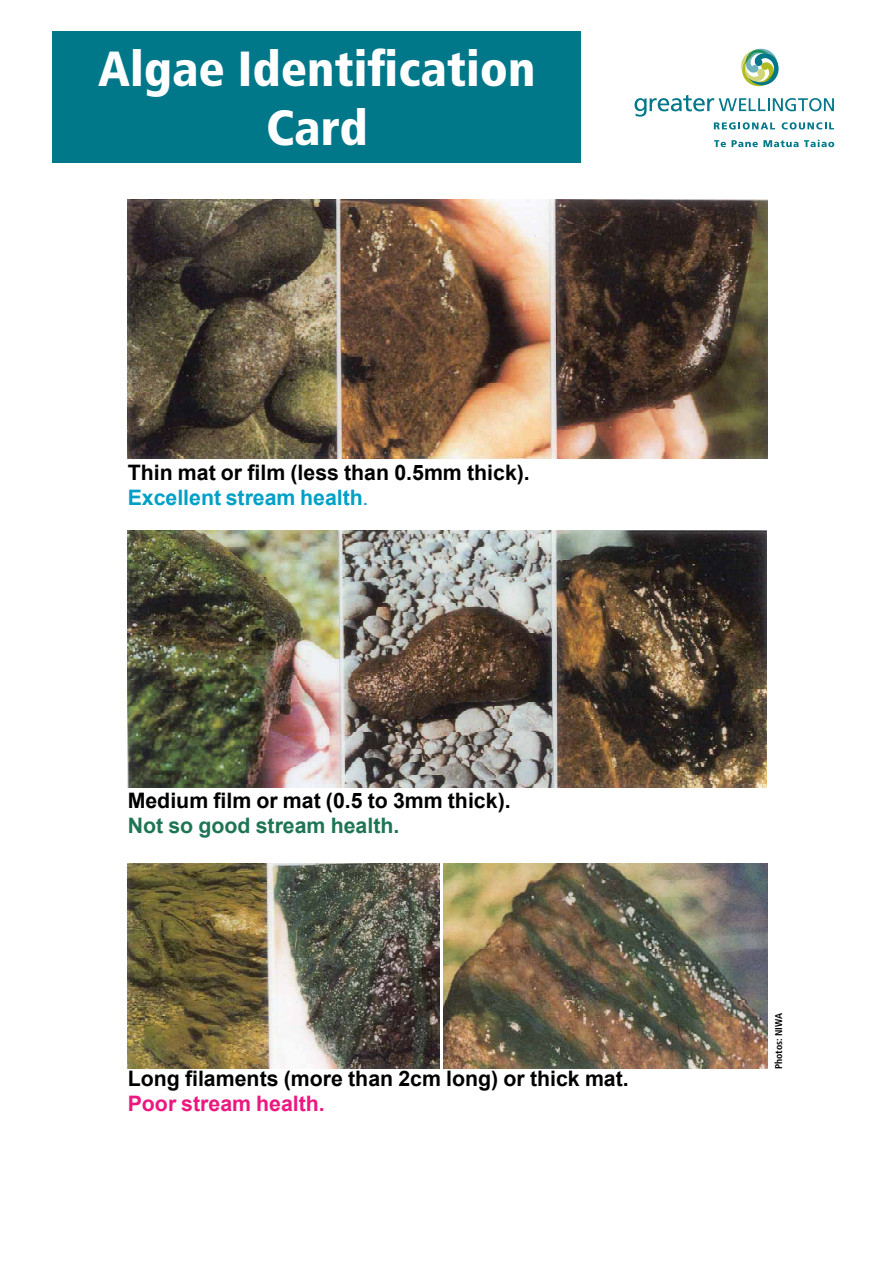
<style>
.page{position:relative;width:893px;height:1263px;background:#fff}
.page>*{position:absolute;margin:0;border:0;box-sizing:border-box;transform-origin:0 0}
.t1{font:900 condensed 49.35px/59.1px "Frutiger LT Std";color:#fff;text-align:center}
.t2{font:700 21.3px/25.3px "Arial";color:#000}
.t3{font:700 21.3px "Arial";color:#1e7554}
.t4{font:700 21.3px "Arial";color:#ed1780}
.t5{font:700 condensed 9.9px "Frutiger LT Std";color:#000}
.s1{color:#00a0c6}
.s2{font-weight:400;color:#00a0c6}
</style>
<div class="page">
<svg style="left:714px;top:140px;width:12px;height:7px"></svg>
<svg style="left:732px;top:140px;width:102px;height:7px"></svg>
<svg style="left:634px;top:95px;width:200px;height:35px"></svg>
<svg style="left:741px;top:48px;width:38px;height:39px"></svg>
<img style="left:127px;top:199px;width:640px;height:260px">
<img style="left:128px;top:530px;width:638px;height:257px">
<img style="left:443px;top:864px;width:324px;height:204px">
<img style="left:127px;top:863px;width:313px;height:205px">
<div style="left:52px;top:31px;width:529px;height:131px;background:#00788a"></div>
<h1 class="t1" style="left:98px;top:39px;width:439px">Algae Identification<br>Card</h1>
<p class="t2" style="left:128px;top:460px;width:404px">Thin mat or film (less than 0.5mm thick).<br><span class="s1">Excellent stream health</span><span class="s2">.</span></p>
<p class="t2" style="left:128px;top:788px;width:385px">Medium film or mat (0.5 to 3mm thick).</p>
<p class="t3" style="left:128px;top:812px;width:273px">Not so good stream health.</p>
<p class="t2" style="left:128px;top:1066px;width:503px">Long filaments (more than 2cm long) or thick mat.</p>
<p class="t4" style="left:128px;top:1089px;width:199px">Poor stream health.</p>
<p class="t5" style="left:773px;top:1069px;width:58px;rotate:-90deg">Photos: NIWA</p>
</div>
